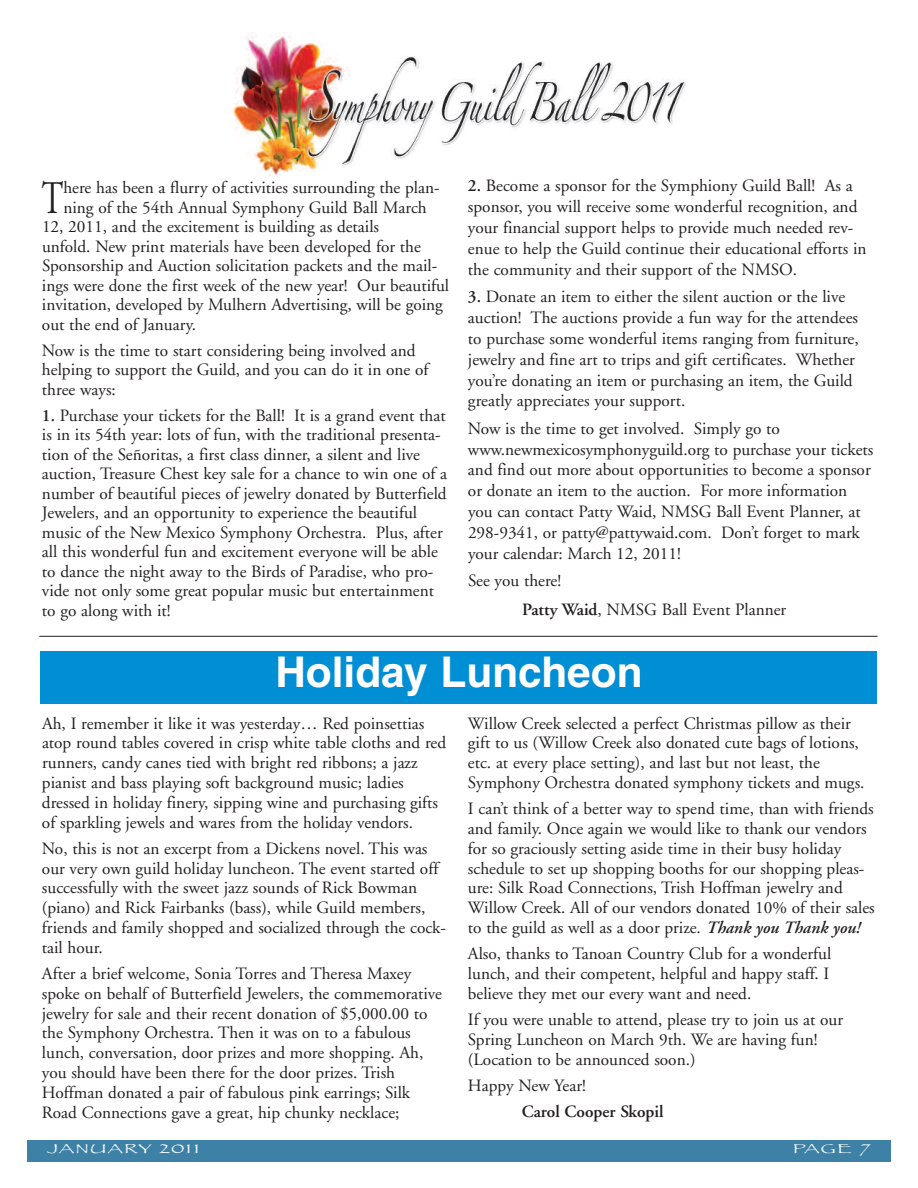
<style>
.page{position:relative;width:918px;height:1188px;background:#fff}
.page>*{position:absolute;margin:0;border:0;box-sizing:border-box;transform-origin:0 0}
.t1{font:46.65px "Adobe Garamond";color:#231f20;scale:.7 1}
.t2{font:700 42.45px "Helvetica";color:#fff}
.t3{font:17.25px/19.8px "Adobe Garamond";color:#231f20}
.t4{font:600 17.25px "Adobe Garamond";color:#231f20}
.t5{font:13.5px "Papyrus Plain";letter-spacing:.075em;color:#fff;scale:1.5 1}
.s1{font-weight:600}
.s2{font-weight:600;font-style:italic}
</style>
<div class="page">
<div style="left:27px;top:1081px;width:864px;height:81px;background:#3e81a7"></div>
<div style="left:23px;top:1043px;width:871px;height:96px;background:#fff"></div>
<img style="left:232px;top:32px;width:454px;height:144px">
<hr style="left:39px;top:636px;width:839px;height:1px;background:#231f20">
<div style="left:40px;top:651px;width:838px;height:53px;background:#008fd5"></div>
<h1 class="t1" style="left:42px;top:179px;width:32px">T</h1>
<p class="t3" style="left:63px;top:179px;width:378px">here has been a flurry of activities surrounding the plan-</p>
<p class="t3" style="left:63px;top:199px;width:365px">ning of the 54th Annual Symphony Guild Ball March</p>
<p class="t3" style="left:42px;top:218px;width:339px">12, 2011, and the excitement is building as details</p>
<p class="t3" style="left:42px;top:238px;width:380px">unfold. New print materials have been developed for the</p>
<p class="t3" style="left:42px;top:257px;width:397px">Sponsorship and Auction solicitation packets and the mail-</p>
<p class="t3" style="left:42px;top:277px;width:409px">ings were done the first week of the new year! Our beautiful</p>
<p class="t3" style="left:42px;top:296px;width:403px">invitation, developed by Mulhern Advertising, will be going</p>
<p class="t3" style="left:42px;top:316px;width:156px">out the end of January.</p>
<p class="t3" style="left:42px;top:342px;width:388px">Now is the time to start considering being involved and helping to support the Guild, and you can do it in one of three ways:</p>
<p class="t3" style="left:42px;top:407px;width:407px"><span class="s1">1.</span> Purchase your tickets for the Ball! It is a grand event that is in its 54th year: lots of fun, with the traditional presenta&shy;tion of the Señoritas, a first class dinner, a silent and live auction, Treasure Chest key sale for a chance to win one of a number of beautiful pieces of jewelry donated by Butterfield Jewelers, and an opportunity to experience the beautiful music of the New Mexico Symphony Orchestra. Plus, after all this wonderful fun and excitement everyone will be able to dance the night away to the Birds of Paradise, who pro&shy;vide not only some great popular music but entertainment to go along with it!</p>
<p class="t3" style="left:468px;top:177px;width:400px;line-height:20.9px"><span class="s1">2.</span> Become a sponsor for the Symphiony Guild Ball! As a sponsor, you will receive some wonderful recognition, and your financial support helps to provide much needed rev&shy;enue to help the Guild continue their educational efforts in the community and their support of the NMSO.</p>
<p class="t3" style="left:468px;top:288px;width:392px;line-height:20.9px"><span class="s1">3.</span> Donate an item to either the silent auction or the live auction! The auctions provide a fun way for the attendees to purchase some wonderful items ranging from furniture, jewelry and fine art to trips and gift certificates. Whether you’re donating an item or purchasing an item, the Guild greatly appreciates your support.</p>
<p class="t3" style="left:468px;top:419px;width:407px;line-height:20.9px">Now is the time to get involved. Simply go to www.newmexicosymphonyguild.org to purchase your tickets and find out more about opportunities to become a sponsor or donate an item to the auction. For more information you can contact Patty Waid, NMSG Ball Event Planner, at 298-9341, or patty@pattywaid.com. Don’t forget to mark your calendar: March 12, 2011!</p>
<p class="t3" style="left:522px;top:568px;width:266px;line-height:29px;text-indent:-54px">See you there!<br><span class="s1">Patty Waid</span>, NMSG Ball Event Planner</p>
<h2 class="t2" style="left:275px;top:656px;width:369px">Holiday Luncheon</h2>
<p class="t3" style="left:42px;top:715px;width:406px">Ah, I remember it like it was yesterday… Red poinsettias atop round tables covered in crisp white table cloths and red runners, candy canes tied with bright red ribbons; a jazz pianist and bass playing soft background music; ladies dressed in holiday finery, sipping wine and purchasing gifts of sparkling jewels and wares from the holiday vendors.</p>
<p class="t3" style="left:42px;top:840px;width:406px">No, this is not an excerpt from a Dickens novel. This was our very own guild holiday luncheon. The event started off successfully with the sweet jazz sounds of Rick Bowman (piano) and Rick Fairbanks (bass), while Guild members, friends and family shopped and socialized through the cock&shy;tail hour.</p>
<p class="t3" style="left:42px;top:965px;width:402px">After a brief welcome, Sonia Torres and Theresa Maxey spoke on behalf of Butterfield Jewelers, the commemorative jewelry for sale and their recent donation of $5,000.00 to the Symphony Orchestra. Then it was on to a fabulous lunch, conversation, door prizes and more shopping. Ah, you should have been there for the door prizes. Trish Hoffman donated a pair of fabulous pink earrings; Silk Road Connections gave a great, hip chunky necklace;</p>
<p class="t3" style="left:468px;top:715px;width:398px">Willow Creek selected a perfect Christmas pillow as their gift to us (Willow Creek also donated cute bags of lotions, etc. at every place setting), and last but not least, the Symphony Orchestra donated symphony tickets and mugs.</p>
<p class="t3" style="left:468px;top:800px;width:408px">I can’t think of a better way to spend time, than with friends and family. Once again we would like to thank our vendors for so graciously setting aside time in their busy holiday schedule to set up shopping booths for our shopping pleas&shy;ure: Silk Road Connections, Trish Hoffman jewelry and Willow Creek. All of our vendors donated 10% of their sales to the guild as well as a door prize. <span class="s2">Thank you Thank you!</span></p>
<p class="t3" style="left:468px;top:945px;width:365px;text-align:justify">Also, thanks to Tanoan Country Club for a wonderful lunch, and their competent, helpful and happy staff. I believe they met our every want and need.</p>
<p class="t3" style="left:468px;top:1011px;width:377px">If you were unable to attend, please try to join us at our<br>Spring Luncheon on March 9th. We are having fun! (Location to be announced soon.)</p>
<p class="t3" style="left:468px;top:1077px;width:120px">Happy New Year!</p>
<p class="t4" style="left:522px;top:1105px;width:143px">Carol Cooper Skopil</p>
<p class="t5" style="left:47px;top:1141px;width:103px">JANUARY 2011</p>
<p class="t5" style="left:793px;top:1141px;width:53px">PAGE 7</p>
</div>
